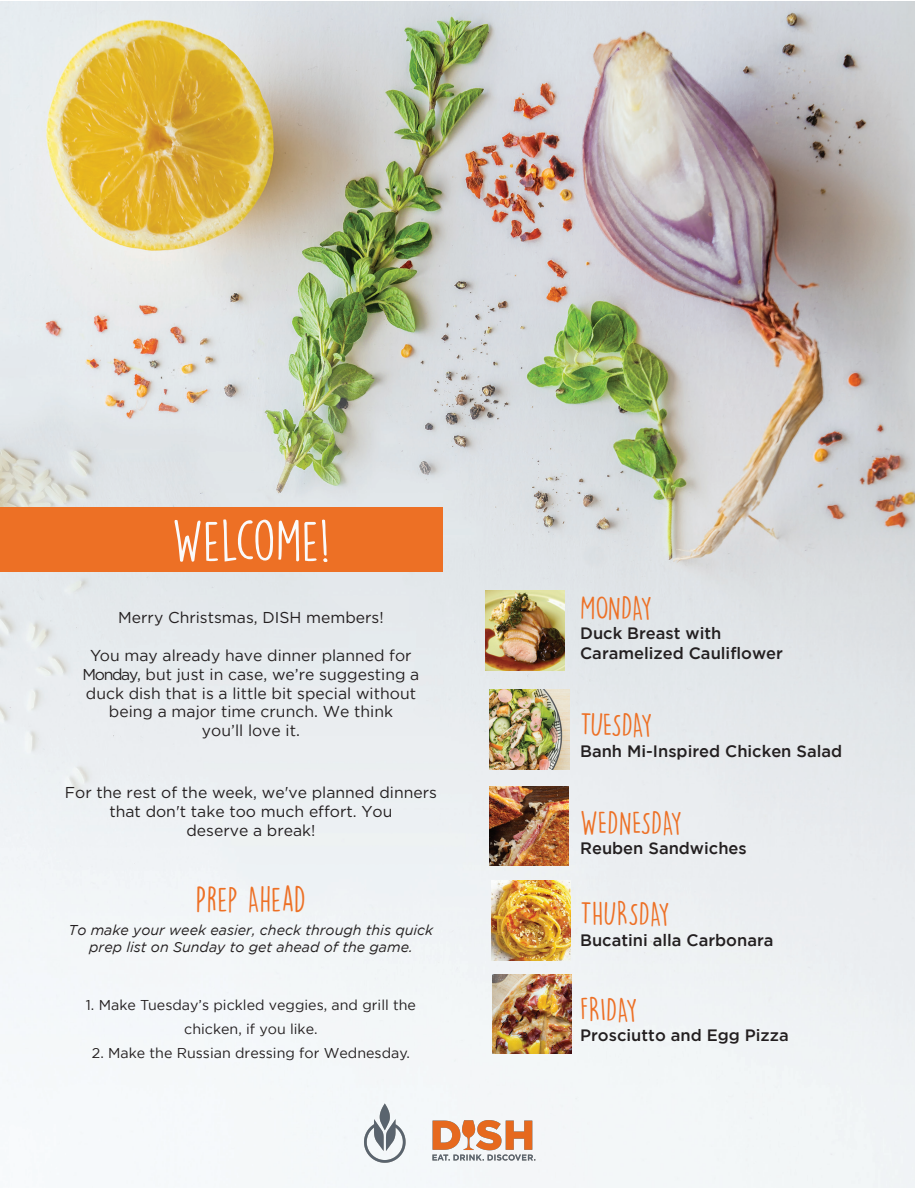
<style>
.page{position:relative;width:918px;height:1188px;background:#fff}
.page>*{position:absolute;margin:0;border:0;box-sizing:border-box;transform-origin:0 0}
.t1{font:52.5px "DK Lemon Yellow Sun";color:#fafafa}
.t2{font:31.5px "DK Lemon Yellow Sun";color:#ed7025}
.t3{font:30px "DK Lemon Yellow Sun";color:#ed7025}
.t4{font:30px "DK Lemon Yellow Sun";letter-spacing:-.04em;color:#ed7025}
.t5{font:500 16.5px/20.4px "Gotham";color:#231f20}
.t6{font:15.75px/18.9px "Gotham";color:#231f20;text-align:center}
.t7{font:14.25px/24px "Gotham";color:#231f20;text-align:center}
.t8{font:italic 14.25px/17.1px "Gotham";color:#231f20;text-align:center}
</style>
<div class="page">
<img style="left:0;top:1px;width:915px;height:1187px">
<img style="left:492px;top:975px;width:79px;height:79px">
<img style="left:492px;top:880px;width:78px;height:80px">
<img style="left:489px;top:787px;width:80px;height:79px">
<img style="left:490px;top:690px;width:79px;height:79px">
<img style="left:485px;top:591px;width:80px;height:79px">
<div style="left:0;top:508px;width:443px;height:64px;background:#ed7025"></div>
<img style="left:361px;top:1100px;width:178px;height:66px">
<h1 class="t1" style="left:172px;top:509px;width:160px">WELCOME!</h1>
<p class="t6" style="left:118px;top:608px;width:267px">Merry Christsmas, DISH members!</p>
<p class="t6" style="left:83px;top:646px;width:338px">You may already have dinner planned for Monday, but just in case, we’re suggesting a duck dish that is a little bit special without being a major time crunch. We think<br>you’ll love it.</p>
<p class="t6" style="left:65px;top:783px;width:374px">For the rest of the week, we've planned dinners that don't take too much effort. You<br>deserve a break!</p>
<h2 class="t2" style="left:196px;top:880px;width:112px">PREP AHEAD</h2>
<p class="t8" style="left:69px;top:921px;width:366px">To make your week easier, check through this quick prep list on Sunday to get ahead of the game.</p>
<p class="t7" style="left:86px;top:993px;width:332px">1. Make Tuesday’s pickled veggies, and grill the chicken, if you like.</p>
<p class="t7" style="left:92px;top:1041px;width:320px">2. Make the Russian dressing for Wednesday.</p>
<h3 class="t3" style="left:580px;top:589px;width:73px">MONDAY</h3>
<p class="t5" style="left:580px;top:622px;width:204px">Duck Breast with<br>Caramelized Cauliflower</p>
<h3 class="t4" style="left:580px;top:707px;width:74px">TUESDAY</h3>
<p class="t5" style="left:580px;top:740px;width:264px">Banh Mi-Inspired Chicken Salad</p>
<h3 class="t3" style="left:580px;top:804px;width:104px">WEDNESDAY</h3>
<p class="t5" style="left:580px;top:838px;width:168px">Reuben Sandwiches</p>
<h3 class="t3" style="left:580px;top:896px;width:91px">THURSDAY</h3>
<p class="t5" style="left:580px;top:929px;width:195px">Bucatini alla Carbonara</p>
<h3 class="t3" style="left:580px;top:992px;width:59px">FRIDAY</h3>
<p class="t5" style="left:580px;top:1025px;width:210px">Prosciutto and Egg Pizza</p>
</div>
